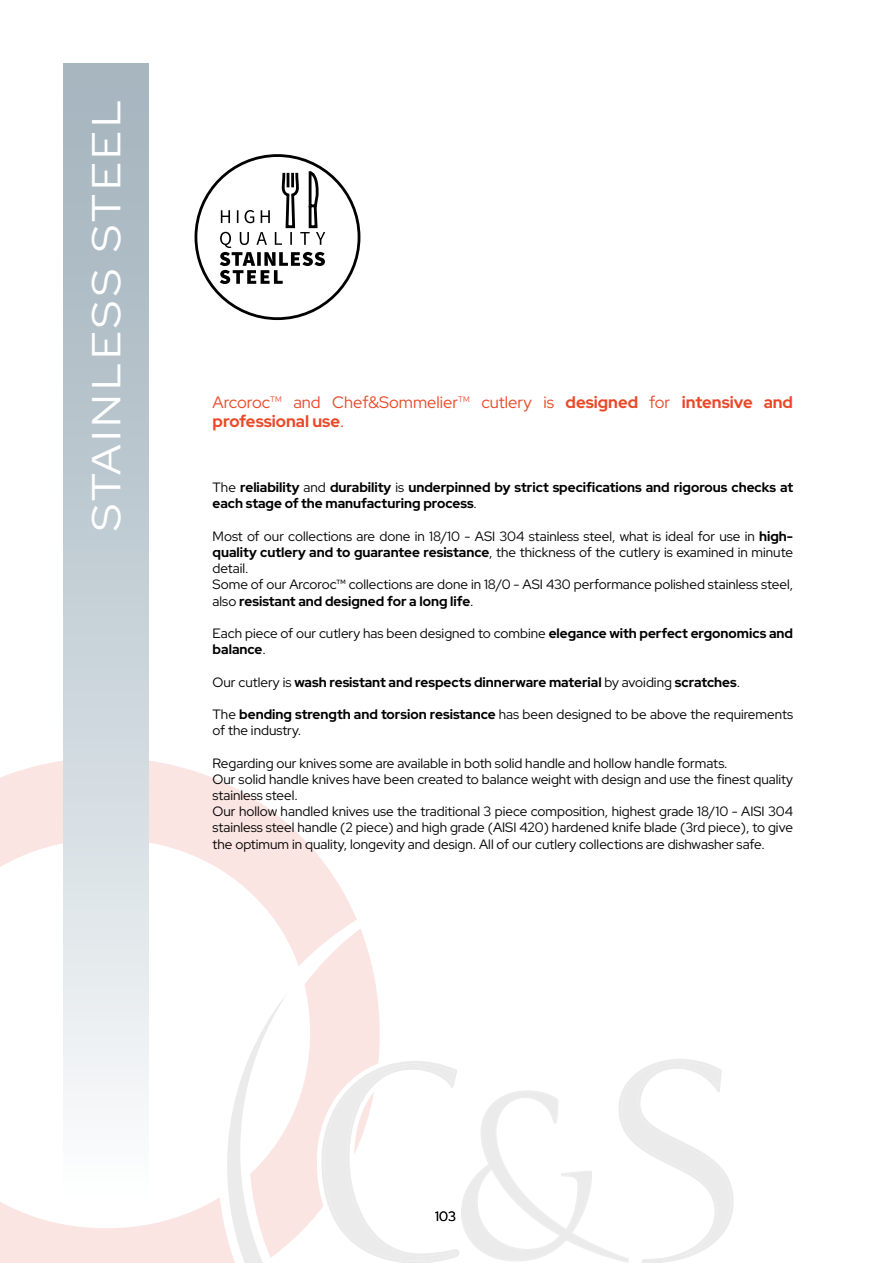
<style>
.page{position:relative;width:893px;height:1263px;background:#fff}
.page>*{position:absolute;margin:0;border:0;box-sizing:border-box;transform-origin:0 0}
.t1{font:40.5px "Red Hat Display";letter-spacing:.085em;color:#fff;scale:1.11 1}
.t2{font:16.5px/19.8px "Red Hat Display";color:#e94928}
.t3{font:13.5px/16.2px "Red Hat Display";color:#000}
.t4{font:700 13.5px/16.2px "Red Hat Display";color:#000}
.s1{font-weight:700}
.s2{font-weight:400}
</style>
<div class="page">
<svg style="left:0;top:758px;width:352px;height:505px"></svg>
<svg style="left:214px;top:910px;width:166px;height:353px"></svg>
<svg style="left:312px;top:1051px;width:422px;height:212px"></svg>
<div style="left:64px;top:64px;width:85px;height:1135px;background:linear-gradient(to bottom,#9eafb9,#f8fafb)"></div>
<div style="left:195px;top:154px;width:165px;height:166px;border:3px solid #000;border-radius:50%"></div>
<svg style="left:220px;top:170px;width:105px;height:114px"></svg>
<h1 class="t1" style="left:80px;top:531px;width:390px;rotate:-90deg">STAINLESS STEEL</h1>
<p class="t2" style="left:213px;top:391px;width:582px">Arcoroc<sup>TM</sup> and Chef&amp;Sommelier<sup>TM</sup> cutlery is <span class="s1">designed</span> for <span class="s1">intensive and professional use</span>.</p>
<p class="t4" style="left:213px;top:479px;width:582px"><span class="s2">The</span> reliability <span class="s2">and</span> durability <span class="s2">is</span> underpinned by strict specifications and rigorous checks at each stage of the manufacturing process<span class="s2">.</span></p>
<p class="t3" style="left:213px;top:528px;width:582px">Most of our collections are done in 18/10 - ASI 304 stainless steel, what is ideal for use in <span class="s1">high&shy;quality cutlery and to guarantee resistance</span>, the thickness of the cutlery is examined in minute detail.<br>Some of our Arcoroc<sup>TM</sup> collections are done in 18/0 - ASI 430 performance polished stainless steel, also <span class="s1">resistant and designed for a long life</span>.</p>
<p class="t3" style="left:213px;top:625px;width:582px">Each piece of our cutlery has been designed to combine <span class="s1">elegance with perfect ergonomics and balance</span>.</p>
<p class="t4" style="left:213px;top:673px;width:529px"><span class="s2">Our cutlery is</span> wash resistant and respects dinnerware material <span class="s2">by avoiding</span> scratches<span class="s2">.</span></p>
<p class="t3" style="left:213px;top:706px;width:582px">The <span class="s1">bending strength and torsion resistance</span> has been designed to be above the requirements of the industry.</p>
<p class="t3" style="left:213px;top:754px;width:582px">Regarding our knives some are available in both solid handle and hollow handle formats.<br>Our solid handle knives have been created to balance weight with design and use the finest quality stainless steel.<br>Our hollow handled knives use the traditional 3 piece composition, highest grade 18/10 - AISI 304 stainless steel handle (2 piece) and high grade (AISI 420) hardened knife blade (3rd piece), to give the optimum in quality, longevity and design. All of our cutlery collections are dishwasher safe.</p>
<p class="t3" style="left:435px;top:1208px;width:22px">103</p>
</div>
